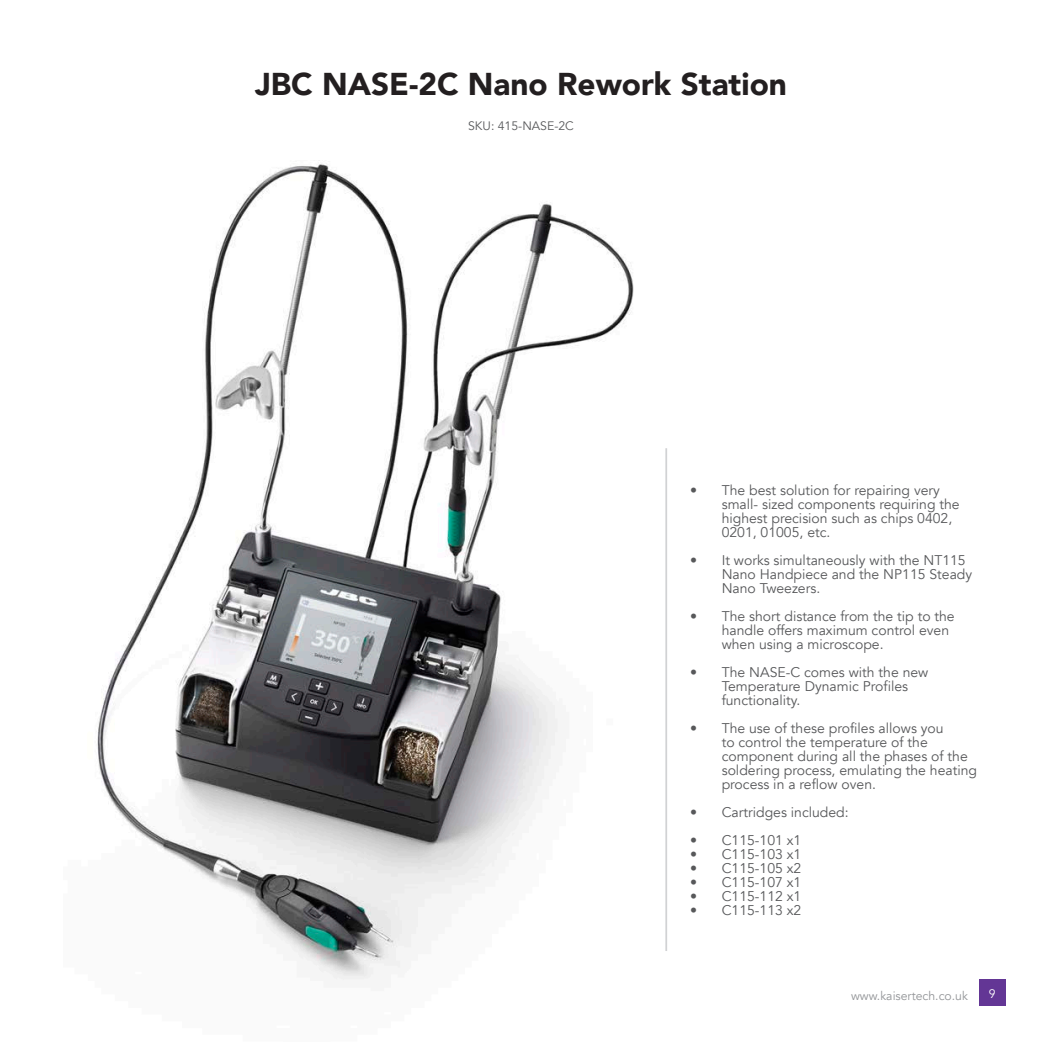
<style>
.page{position:relative;width:1042px;height:1042px;background:#fff}
.page>*{position:absolute;margin:0;border:0;box-sizing:border-box;transform-origin:0 0}
.t1{font:900 31.5px "Avenir";color:#231f20}
.t2{font:14px/14px "Avenir";color:#57585a}
.t3{font:12.25px "Avenir";color:#939598}
.t4{font:12.25px "Avenir";color:#57585a}
.t5{font:12.25px "Avenir";color:#fff}
</style>
<div class="page">
<div style="left:979px;top:979px;width:26px;height:26px;background:#633695"></div>
<img style="left:97px;top:160px;width:537px;height:821px">
<hr style="left:665px;top:448px;width:2px;height:503px;background:#d1d2d4">
<p class="t1" style="left:255px;top:57px;width:533px">JBC NASE-2C Nano Rework Station</p>
<p class="t4" style="left:468px;top:118px;width:107px">SKU: 415-NASE-2C</p>
<p class="t2" style="left:722px;top:483px;width:239px;text-indent:-32px">• The best solution for repairing very small- sized components requiring the highest precision such as chips 0402, 0201, 01005, etc.</p>
<p class="t2" style="left:722px;top:553px;width:252px;text-indent:-32px">• It works simultaneously with the NT115<br>Nano Handpiece and the NP115 Steady<br>Nano Tweezers.</p>
<p class="t2" style="left:722px;top:609px;width:235px;text-indent:-32px">• The short distance from the tip to the handle offers maximum control even when using a microscope.</p>
<p class="t2" style="left:722px;top:665px;width:208px;text-indent:-32px">• The NASE-C comes with the new<br>Temperature Dynamic Profiles functionality.</p>
<p class="t2" style="left:722px;top:721px;width:257px;text-indent:-32px">• The use of these profiles allows you<br>to control the temperature of the component during all the phases of the soldering process, emulating the heating process in a reflow oven.</p>
<p class="t2" style="left:690px;top:805px;width:160px">• Cartridges included:</p>
<p class="t2" style="left:690px;top:833px;width:113px">• C115-101 x1</p>
<p class="t2" style="left:690px;top:847px;width:113px">• C115-103 x1</p>
<p class="t2" style="left:690px;top:861px;width:113px">• C115-105 x2</p>
<p class="t2" style="left:690px;top:875px;width:113px">• C115-107 x1</p>
<p class="t2" style="left:690px;top:889px;width:113px">• C115-112 x1</p>
<p class="t2" style="left:690px;top:903px;width:113px">• C115-113 x2</p>
<p class="t3" style="left:851px;top:988px;width:118px">www.kaisertech.co.uk</p>
<p class="t5" style="left:989px;top:987px;width:8px">9</p>
</div>
